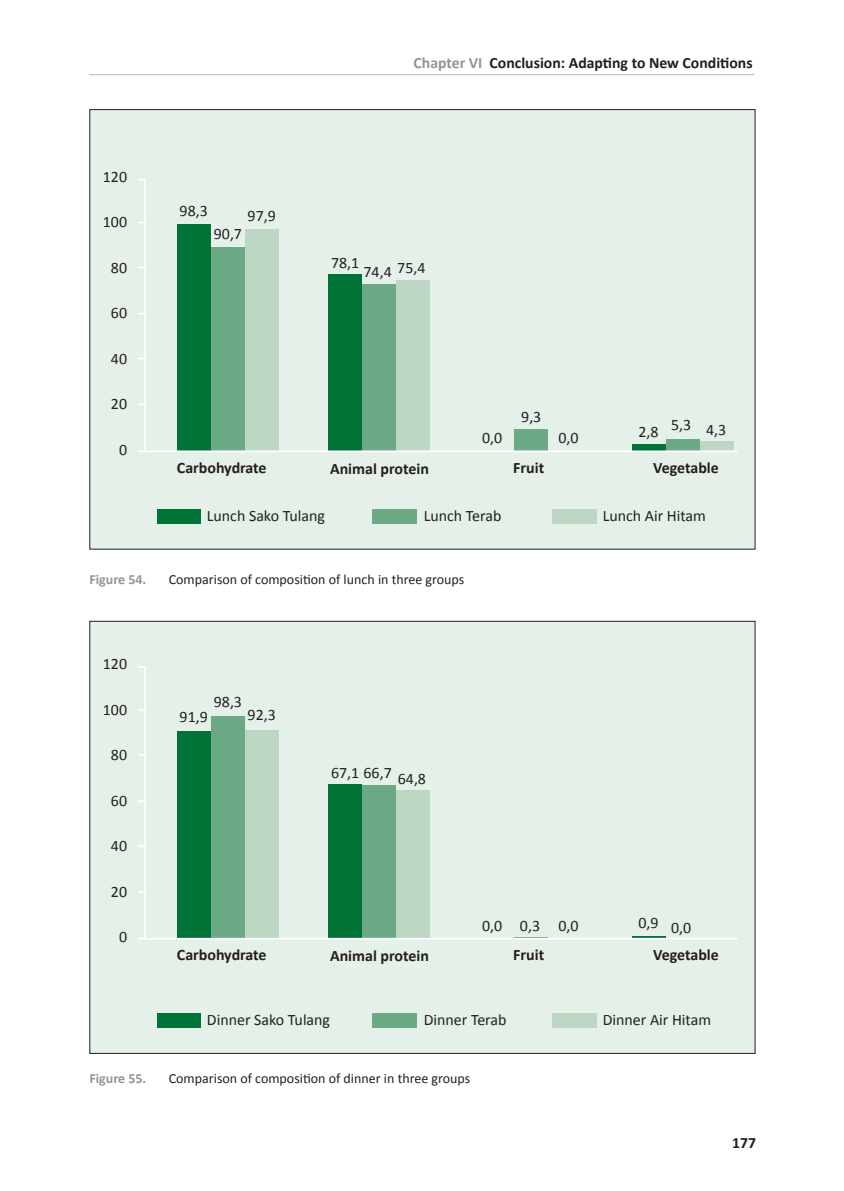
<style>
.page{position:relative;width:844px;height:1191px;background:#fff}
.page>*{position:absolute;margin:0;border:0;box-sizing:border-box;transform-origin:0 0}
.broodtekst{font:15.92px "Calibri";color:#231f20}
.broodtekst-2{font:700 15.92px "Calibri";color:#231f20}
.t1{font:700 15.75px "Calibri";color:#231f20}
.bijschrift{font:14px "Calibri";color:#231f20}
.bijschrift-2{font:700 14px "Calibri";color:#939598}
.s1{color:#939598}
</style>
<div class="page">
<hr style="left:89px;top:74px;width:665px;height:1px;background:#b2b3b7">
<div style="left:90px;top:110px;width:664px;height:439px;background:#e5f0e9"></div>
<div style="left:158px;top:509px;width:43px;height:15px;background:#007437"></div>
<div style="left:372px;top:509px;width:44px;height:15px;background:#6baa84"></div>
<div style="left:552px;top:509px;width:44px;height:15px;background:#bdd7c5"></div>
<svg style="left:143px;top:178px;width:595px;height:274px"></svg>
<div style="left:90px;top:621px;width:664px;height:432px;background:#e5f0e9"></div>
<div style="left:158px;top:1013px;width:43px;height:15px;background:#007437"></div>
<div style="left:372px;top:1013px;width:44px;height:15px;background:#6baa84"></div>
<div style="left:552px;top:1013px;width:44px;height:15px;background:#bdd7c5"></div>
<svg style="left:143px;top:666px;width:595px;height:274px"></svg>
<p class="broodtekst" style="left:103px;top:166px;width:26px">120</p>
<p class="broodtekst" style="left:103px;top:212px;width:26px">100</p>
<p class="broodtekst" style="left:111px;top:257px;width:18px">80</p>
<p class="broodtekst" style="left:111px;top:303px;width:18px">60</p>
<p class="broodtekst" style="left:111px;top:348px;width:18px">40</p>
<p class="broodtekst" style="left:111px;top:394px;width:18px">20</p>
<p class="broodtekst" style="left:119px;top:439px;width:10px">0</p>
<p class="broodtekst" style="left:179px;top:201px;width:30px">98,3</p>
<p class="broodtekst" style="left:247px;top:206px;width:30px">97,9</p>
<p class="broodtekst" style="left:214px;top:223px;width:30px">90,7</p>
<p class="t1" style="left:413px;top:53px;width:340px"><span class="s1">Chapter VI</span> Conclusion: Adapting to New Conditions</p>
<p class="broodtekst" style="left:331px;top:253px;width:30px">78,1</p>
<p class="broodtekst" style="left:397px;top:258px;width:30px">75,4</p>
<p class="broodtekst" style="left:363px;top:262px;width:30px">74,4</p>
<p class="broodtekst" style="left:521px;top:406px;width:22px">9,3</p>
<p class="broodtekst" style="left:482px;top:428px;width:22px">0,0</p>
<p class="broodtekst" style="left:638px;top:422px;width:22px">2,8</p>
<p class="broodtekst" style="left:558px;top:428px;width:22px">0,0</p>
<p class="broodtekst" style="left:671px;top:415px;width:22px">5,3</p>
<p class="broodtekst" style="left:705px;top:420px;width:22px">4,3</p>
<p class="broodtekst-2" style="left:177px;top:457px;width:91px">Carbohydrate</p>
<p class="broodtekst-2" style="left:330px;top:458px;width:100px">Animal protein</p>
<p class="broodtekst-2" style="left:513px;top:457px;width:32px">Fruit</p>
<p class="broodtekst-2" style="left:653px;top:457px;width:67px">Vegetable</p>
<p class="broodtekst" style="left:207px;top:505px;width:120px">Lunch Sako Tulang</p>
<p class="broodtekst" style="left:423px;top:505px;width:79px">Lunch Terab</p>
<p class="broodtekst" style="left:602px;top:505px;width:105px">Lunch Air Hitam</p>
<p class="bijschrift-2" style="left:89px;top:570px;width:58px">Figure 54.</p>
<p class="bijschrift" style="left:169px;top:570px;width:297px">Comparison of composition of lunch in three groups</p>
<p class="broodtekst" style="left:103px;top:653px;width:26px">120</p>
<p class="broodtekst" style="left:103px;top:699px;width:26px">100</p>
<p class="broodtekst" style="left:111px;top:744px;width:18px">80</p>
<p class="broodtekst" style="left:111px;top:790px;width:18px">60</p>
<p class="broodtekst" style="left:111px;top:835px;width:18px">40</p>
<p class="broodtekst" style="left:111px;top:881px;width:18px">20</p>
<p class="broodtekst" style="left:119px;top:926px;width:10px">0</p>
<p class="broodtekst" style="left:214px;top:692px;width:30px">98,3</p>
<p class="broodtekst" style="left:247px;top:705px;width:30px">92,3</p>
<p class="broodtekst" style="left:179px;top:707px;width:30px">91,9</p>
<p class="broodtekst" style="left:331px;top:762px;width:62px">67,1 66,7</p>
<p class="broodtekst" style="left:398px;top:769px;width:30px">64,8</p>
<p class="broodtekst" style="left:482px;top:915px;width:22px">0,0</p>
<p class="broodtekst" style="left:520px;top:915px;width:22px">0,3</p>
<p class="broodtekst" style="left:638px;top:912px;width:22px">0,9</p>
<p class="broodtekst" style="left:558px;top:915px;width:22px">0,0</p>
<p class="broodtekst" style="left:671px;top:917px;width:22px">0,0</p>
<p class="broodtekst-2" style="left:177px;top:945px;width:91px">Carbohydrate</p>
<p class="broodtekst-2" style="left:330px;top:946px;width:100px">Animal protein</p>
<p class="broodtekst-2" style="left:513px;top:945px;width:32px">Fruit</p>
<p class="broodtekst-2" style="left:653px;top:945px;width:67px">Vegetable</p>
<p class="broodtekst" style="left:207px;top:1009px;width:125px">Dinner Sako Tulang</p>
<p class="broodtekst" style="left:423px;top:1009px;width:84px">Dinner Terab</p>
<p class="broodtekst" style="left:602px;top:1009px;width:110px">Dinner Air Hitam</p>
<p class="bijschrift-2" style="left:89px;top:1069px;width:58px">Figure 55.</p>
<p class="bijschrift" style="left:169px;top:1069px;width:303px">Comparison of composition of dinner in three groups</p>
<p class="t1" style="left:732px;top:1133px;width:25px">177</p>
</div>
